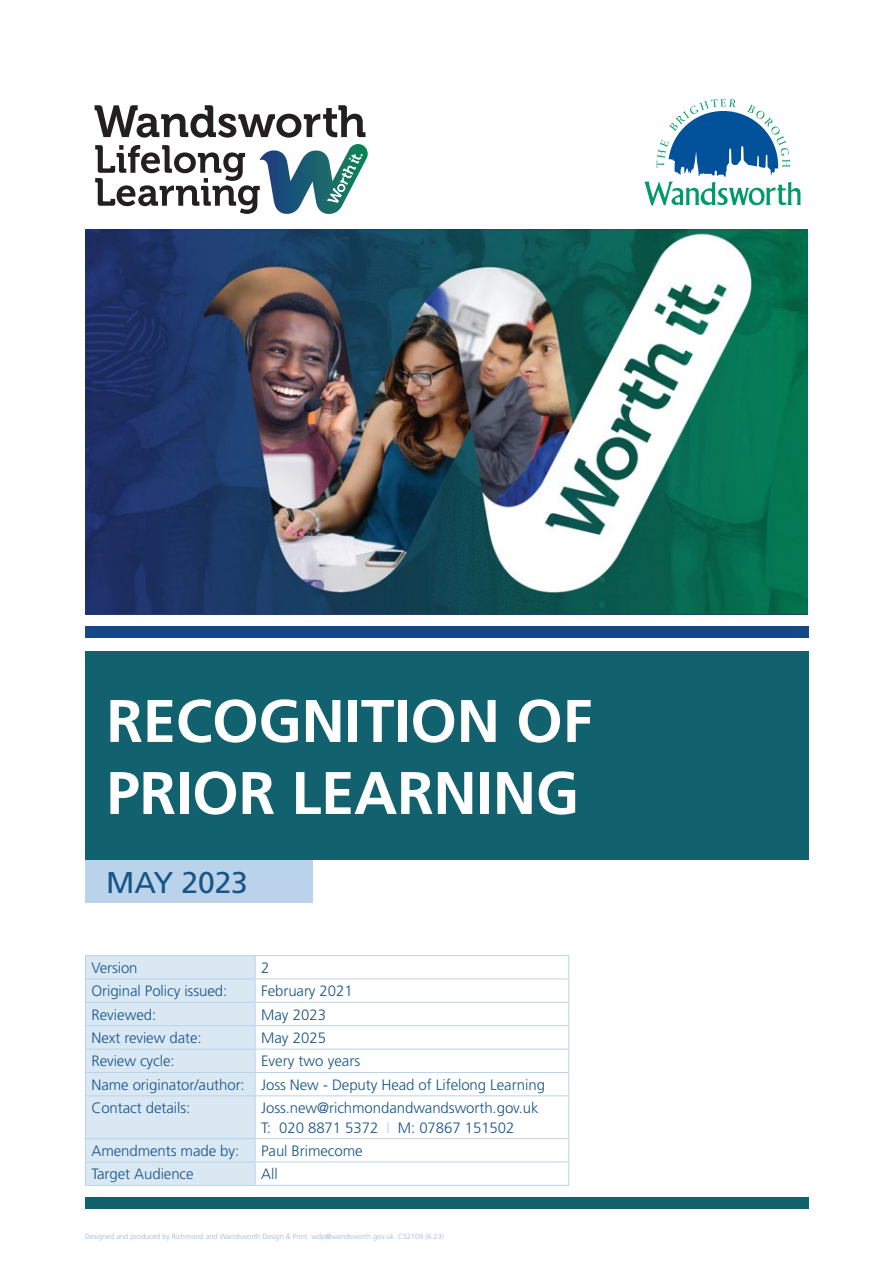
<style>
.page{position:relative;width:893px;height:1263px;background:#fff}
.page>*{position:absolute;margin:0;border:0;box-sizing:border-box;transform-origin:0 0}
.t1{font:700 60px/72px "Frutiger LT";letter-spacing:-.005em;color:#fff}
.t2{font:30px "Frutiger LT";letter-spacing:-.005em;color:#185587}
.t3{font:300 15px/23.4px "Frutiger LT";letter-spacing:-.005em;color:#185587}
.t4{font:300 7.5px "Frutiger LT";letter-spacing:-.005em;color:#a0b4da}
.s1{color:#bad3ea}
</style>
<div class="page">
<div style="left:85px;top:626px;width:723px;height:11px;background:#154889"></div>
<div style="left:85px;top:1197px;width:723px;height:11px;background:#12616e"></div>
<div style="left:85px;top:652px;width:723px;height:208px;background:#12616e"></div>
<div style="left:85px;top:860px;width:227px;height:42px;background:#bad3ea"></div>
<img style="left:85px;top:230px;width:723px;height:385px">
<svg style="left:644px;top:98px;width:157px;height:108px"></svg>
<hr style="left:255px;top:955px;width:314px;height:1px;background:#bad3ea">
<hr style="left:255px;top:978px;width:314px;height:1px;background:#bad3ea">
<hr style="left:255px;top:1002px;width:314px;height:1px;background:#bad3ea">
<hr style="left:255px;top:1025px;width:314px;height:1px;background:#bad3ea">
<hr style="left:255px;top:1049px;width:314px;height:1px;background:#bad3ea">
<hr style="left:255px;top:1072px;width:314px;height:1px;background:#bad3ea">
<svg style="left:568px;top:956px;width:1px;height:139px"></svg>
<hr style="left:255px;top:1095px;width:314px;height:1px;background:#bad3ea">
<hr style="left:568px;top:1096px;width:1px;height:42px;background:#bad3ea">
<hr style="left:255px;top:1138px;width:314px;height:1px;background:#bad3ea">
<hr style="left:255px;top:1161px;width:314px;height:1px;background:#bad3ea">
<svg style="left:85px;top:955px;width:171px;height:230px;background:#d7e6f3"></svg>
<svg style="left:568px;top:1139px;width:1px;height:46px"></svg>
<hr style="left:85px;top:1185px;width:170px;height:1px;background:#bad3ea">
<hr style="left:255px;top:1185px;width:314px;height:1px;background:#bad3ea">
<svg style="left:95px;top:105px;width:270px;height:33px"></svg>
<svg style="left:95px;top:144px;width:273px;height:70px"></svg>
<h1 class="t1" style="left:106px;top:685px;width:488px">RECOGNITION OF<br>PRIOR LEARNING</h1>
<h2 class="t2" style="left:106px;top:865px;width:143px">MAY 2023</h2>
<p class="t3" style="left:91px;top:956px;width:48px">Version</p>
<p class="t3" style="left:261px;top:956px;width:10px">2</p>
<p class="t3" style="left:91px;top:979px;width:137px">Original Policy issued:</p>
<p class="t3" style="left:261px;top:979px;width:93px">February 2021</p>
<p class="t3" style="left:91px;top:1003px;width:67px">Reviewed:</p>
<p class="t3" style="left:261px;top:1003px;width:67px">May 2023</p>
<p class="t3" style="left:91px;top:1026px;width:112px">Next review date:</p>
<p class="t3" style="left:261px;top:1026px;width:67px">May 2025</p>
<p class="t3" style="left:91px;top:1050px;width:85px">Review cycle:</p>
<p class="t3" style="left:91px;top:1050px;width:455px;text-indent:170px">Every two years<br>Name originator/author: Joss New - Deputy Head of Lifelong Learning<br>Contact details:</p>
<p class="t3" style="left:261px;top:1098px;width:279px;line-height:19.5px">Joss.new@richmondandwandsworth.gov.uk<br>T: 020 8871 5372 <span class="s1">I</span> M: 07867 151502</p>
<p class="t3" style="left:91px;top:1139px;width:149px">Amendments made by:</p>
<p class="t3" style="left:261px;top:1139px;width:103px">Paul Brimecome</p>
<p class="t3" style="left:91px;top:1162px;width:104px">Target Audience</p>
<p class="t3" style="left:261px;top:1162px;width:18px">All</p>
<p class="t4" style="left:85px;top:1232px;width:360px">Designed and produced by Richmond and Wandsworth Design &amp; Print. wdp@wandsworth.gov.uk CS2109 (6.23)</p>
</div>
